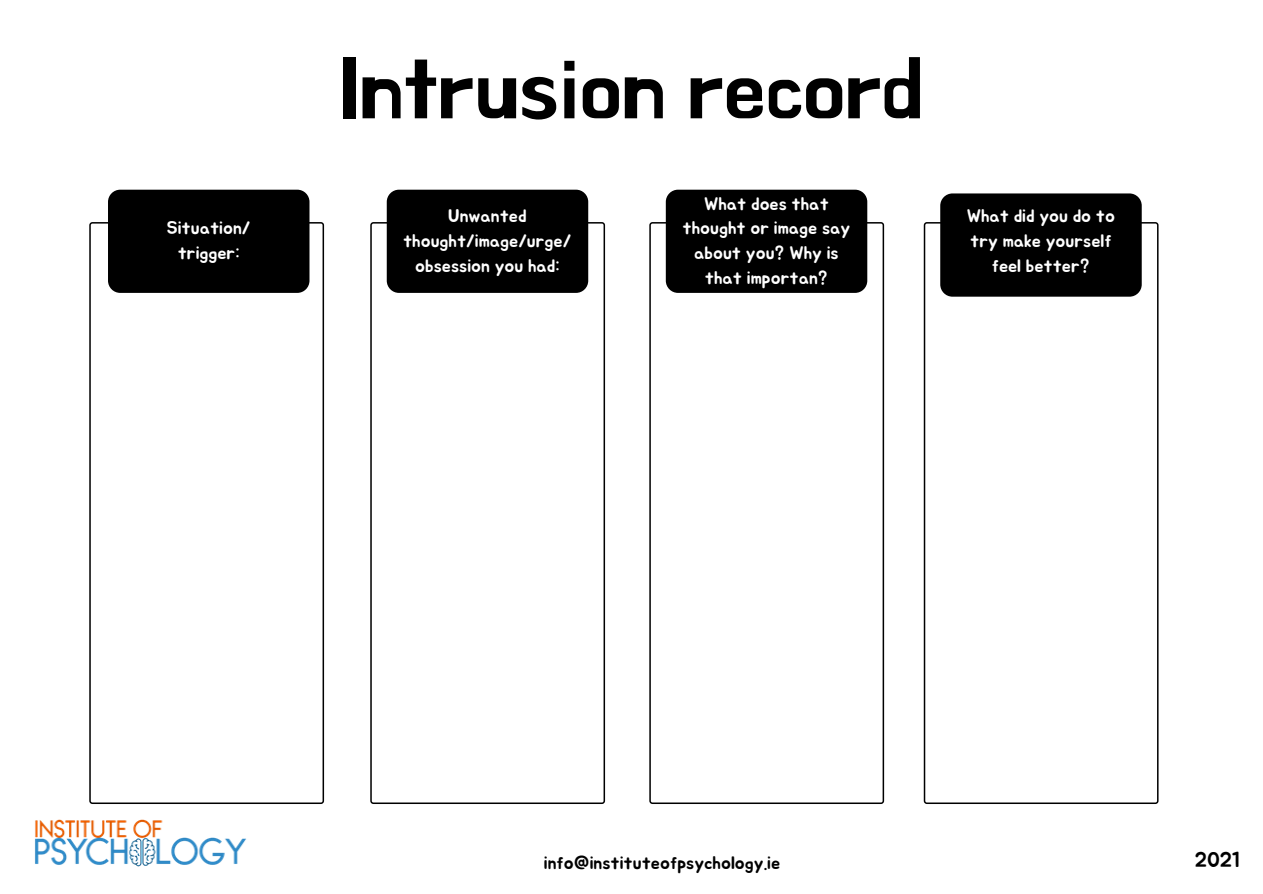
<style>
.page{position:relative;width:1263px;height:894px;background:#fff}
.page>*{position:absolute;margin:0;border:0;box-sizing:border-box;transform-origin:0 0}
.t1{font:84px "BMHANNA";color:#000}
.t2{font:21px "Jua";color:#000}
.t3{font:18px/24.8px "Jua";color:#fff;text-align:center}
.t4{font:18px "Jua";color:#000}
</style>
<div class="page">
<svg style="left:89px;top:222px;width:235px;height:581px"></svg>
<svg style="left:370px;top:222px;width:235px;height:581px"></svg>
<svg style="left:924px;top:222px;width:234px;height:581px"></svg>
<svg style="left:649px;top:222px;width:235px;height:581px"></svg>
<div style="left:108px;top:190px;width:201px;height:103px;background:#000;border-radius:12px"></div>
<div style="left:387px;top:190px;width:201px;height:103px;background:#000;border-radius:12px"></div>
<div style="left:666px;top:190px;width:201px;height:103px;background:#000;border-radius:12px"></div>
<div style="left:940px;top:193px;width:202px;height:103px;background:#000;border-radius:12px"></div>
<img style="left:35px;top:819px;width:211px;height:48px">
<p class="t3" style="left:167px;top:216px;width:85px">Situation/</p>
<p class="t3" style="left:178px;top:241px;width:63px">trigger:</p>
<p class="t1" style="left:339px;top:47px;width:586px">Intrusion record</p>
<p class="t3" style="left:403px;top:204px;width:170px">Unwanted thought/image/urge/ obsession you had:</p>
<p class="t3" style="left:683px;top:192px;width:169px">What does that thought or image say about you? Why is that importan?</p>
<p class="t3" style="left:967px;top:204px;width:150px">What did you do to try make yourself feel better?</p>
<p class="t4" style="left:544px;top:854px;width:238px">info@instituteofpsychology.ie</p>
<p class="t2" style="left:1195px;top:849px;width:48px">2021</p>
</div>
